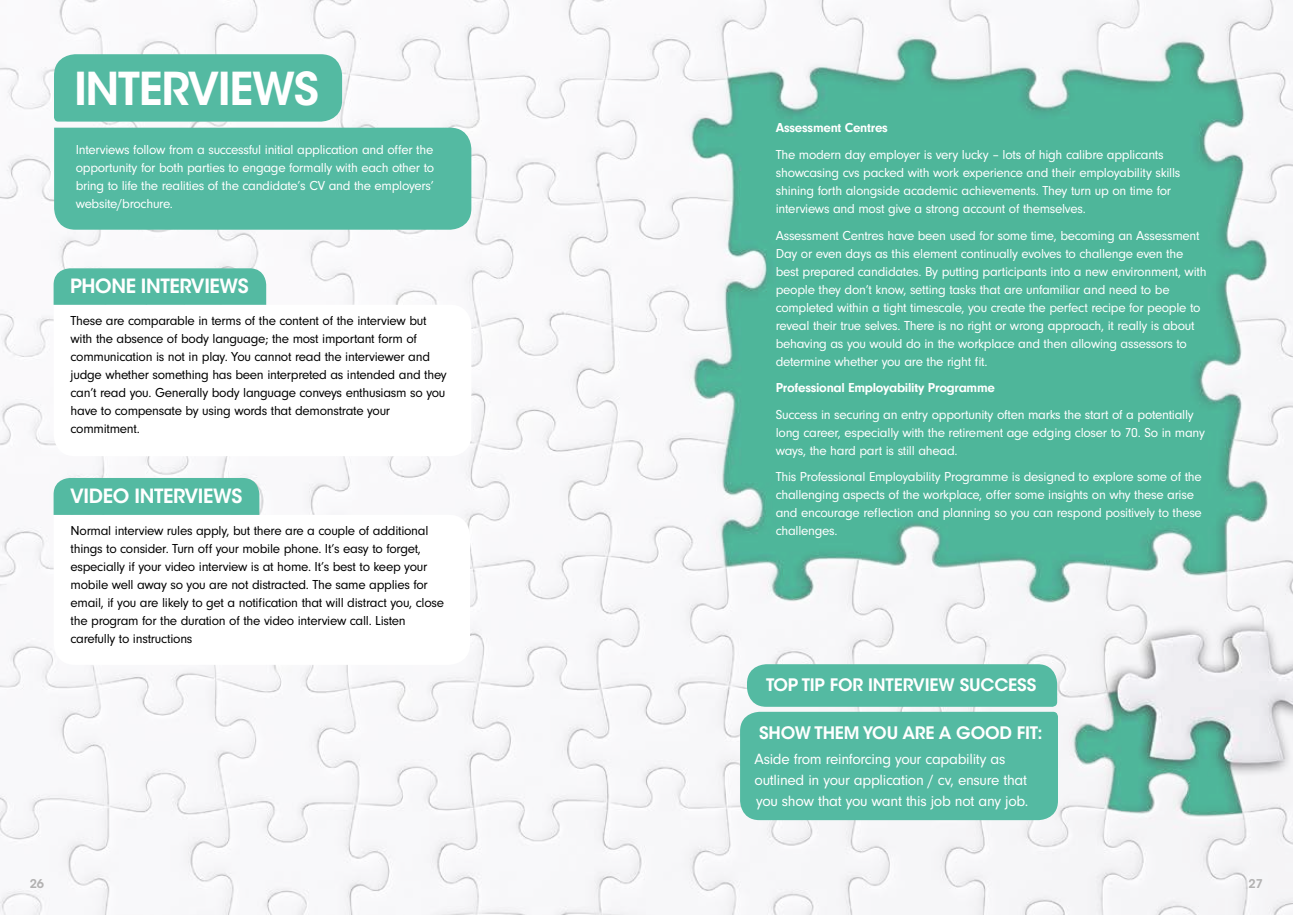
<style>
.page{position:relative;width:1293px;height:915px;background:#fff}
.page>*{position:absolute;margin:0;border:0;box-sizing:border-box;transform-origin:0 0}
.t1{font:600 45px "ITC Avant Garde Std";letter-spacing:-.03em;color:#fff}
.t2{font:600 19.5px "ITC Avant Garde Std";letter-spacing:-.02em;color:#fff}
.t3{font:600 17.1px "ITC Avant Garde Std";letter-spacing:-.01em;color:#fff}
.t4{font:15.45px/20.5px "Neuzeit Gro";letter-spacing:-.02em;color:#fff}
.t5{font:13.5px/18px "Neuzeit Gro";letter-spacing:-.02em;color:#fff}
.t6{font:13.5px/18px "Neuzeit Gro";letter-spacing:-.02em;color:#000}
.t7{font:700 13.5px "Neuzeit Gro";letter-spacing:-.02em;color:#fff}
.t8{font:600 12px "ITC Avant Garde Std";color:#b3b2b2}
</style>
<div class="page">
<img style="left:0;top:0;width:1293px;height:914px">
<svg style="left:740px;top:664px;width:318px;height:155px;background:#5cbda6"></svg>
<div style="left:54px;top:54px;width:288px;height:68px;background:#54baa2"></div>
<svg style="left:54px;top:304px;width:417px;height:152px"></svg>
<div style="left:54px;top:128px;width:417px;height:101px;background:#54baa2"></div>
<svg style="left:54px;top:514px;width:416px;height:150px"></svg>
<div style="left:54px;top:268px;width:212px;height:37px;background:#54baa2"></div>
<div style="left:54px;top:478px;width:205px;height:36px;background:#54baa2"></div>
<h1 class="t1" style="left:74px;top:60px;width:247px">INTERVIEWS</h1>
<p class="t5" style="left:76px;top:140px;width:360px;text-align:justify">Interviews follow from a successful initial application and offer the opportunity for both parties to engage formally with each other to bring to life the realities of the candidate’s CV and the employers’ website/brochure.</p>
<h2 class="t2" style="left:70px;top:274px;width:180px">PHONE INTERVIEWS</h2>
<p class="t6" style="left:71px;top:311px;width:378px">These are comparable in terms of the content of the interview but with the absence of body language; the most important form of communication is not in play. You cannot read the interviewer and judge whether something has been interpreted as intended and they can’t read you. Generally body language conveys enthusiasm so you have to compensate by using words that demonstrate your commitment.</p>
<h2 class="t2" style="left:70px;top:483px;width:174px">VIDEO INTERVIEWS</h2>
<p class="t6" style="left:71px;top:521px;width:375px">Normal interview rules apply, but there are a couple of additional things to consider. Turn off your mobile phone. It’s easy to forget, especially if your video interview is at home. It’s best to keep your mobile well away so you are not distracted. The same applies for email, if you are likely to get a notification that will distract you, close the program for the duration of the video interview call. Listen carefully to instructions</p>
<p class="t7" style="left:776px;top:120px;width:114px">Assessment Centres</p>
<p class="t5" style="left:776px;top:146px;width:406px">The modern day employer is very lucky – lots of high calibre applicants showcasing cvs packed with work experience and their employability skills shining forth alongside academic achievements. They turn up on time for interviews and most give a strong account of themselves.</p>
<p class="t5" style="left:776px;top:226px;width:432px">Assessment Centres have been used for some time, becoming an Assessment Day or even days as this element continually evolves to challenge even the best prepared candidates. By putting participants into a new environment, with people they don’t know, setting tasks that are unfamiliar and need to be completed within a tight timescale, you create the perfect recipe for people to reveal their true selves. There is no right or wrong approach, it really is about behaving as you would do in the workplace and then allowing assessors to determine whether you are the right fit.</p>
<p class="t7" style="left:776px;top:380px;width:221px">Professional Employability Programme</p>
<p class="t5" style="left:776px;top:405px;width:430px">Success in securing an entry opportunity often marks the start of a potentially long career, especially with the retirement age edging closer to 70. So in many ways, the hard part is still ahead.</p>
<p class="t5" style="left:776px;top:468px;width:428px">This Professional Employability Programme is designed to explore some of the challenging aspects of the workplace, offer some insights on why these arise and encourage reflection and planning so you can respond positively to these challenges.</p>
<p class="t3" style="left:766px;top:674px;width:272px">TOP TIP FOR INTERVIEW SUCCESS</p>
<p class="t3" style="left:759px;top:721px;width:285px">SHOW THEM YOU ARE A GOOD FIT:</p>
<p class="t4" style="left:754px;top:749px;width:275px">Aside from reinforcing your capability as outlined in your application / cv, ensure that you show that you want this job not any job.</p>
<p class="t8" style="left:30px;top:875px;width:16px">26</p>
<p class="t8" style="left:1248px;top:875px;width:16px">27</p>
</div>
